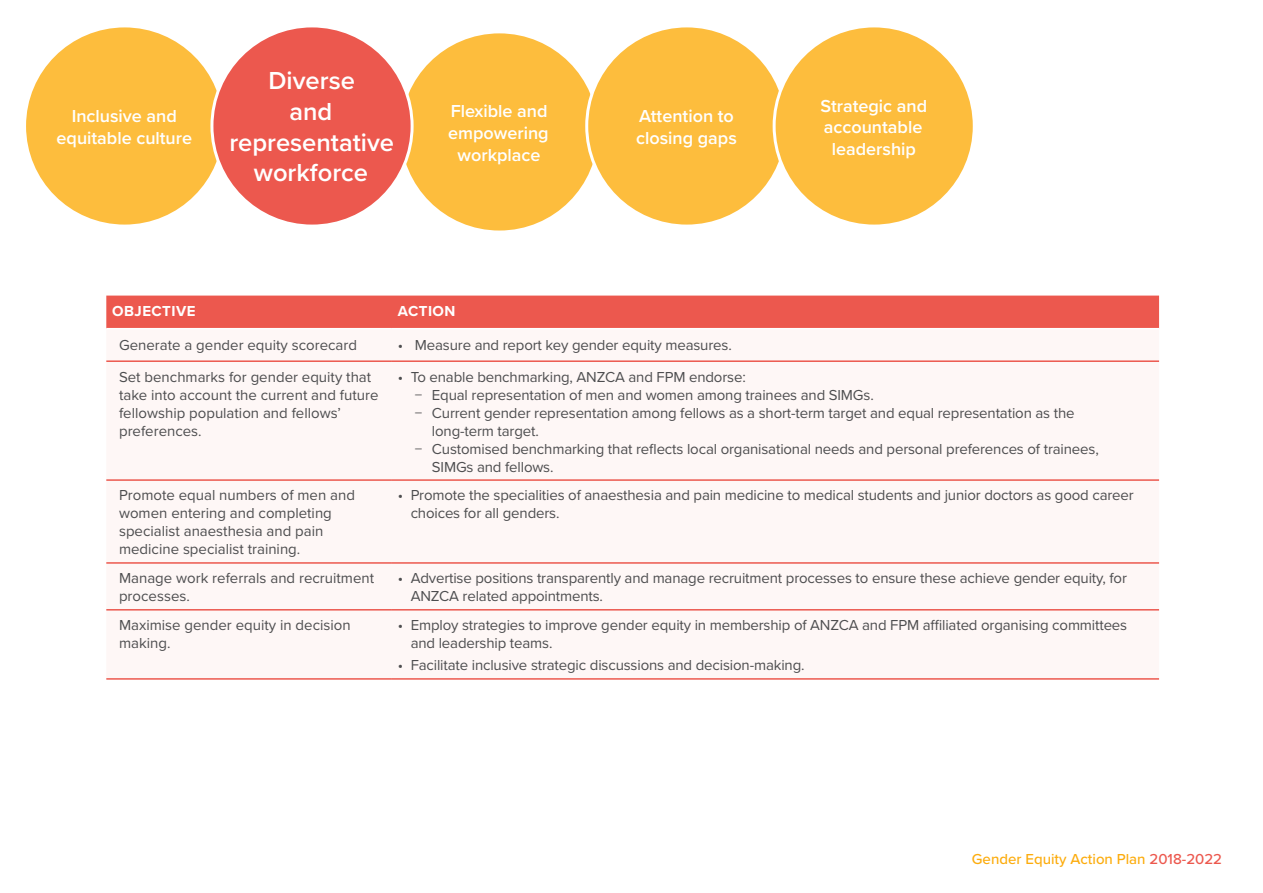
<style>
.page{position:relative;width:1263px;height:893px;background:#fff}
.page>*{position:absolute;margin:0;border:0;box-sizing:border-box;transform-origin:0 0}
.t1{font:600 25.5px/30.6px "Proxima Nova";color:#fff;text-align:center}
.t2{font:600 18px/21.6px "Proxima Nova";color:#fff;text-align:center}
.t3{font:15px/18px "Proxima Nova";letter-spacing:-.01em;color:#4d4d4f}
.t4{font:500 15px "Proxima Nova";color:#fcac0d}
.t5{font:700 15px "Proxima Nova";letter-spacing:.03em;color:#fff}
.s1{color:#ec584e}
</style>
<div class="page">
<div style="left:399px;top:32px;width:200px;height:200px;background:#fdbd3d;border-radius:50%"></div>
<div style="left:587px;top:26px;width:200px;height:200px;background:#fdbd3d;border-radius:50%"></div>
<div style="left:774px;top:26px;width:200px;height:200px;background:#fdbd3d;border-radius:50%"></div>
<div style="left:106px;top:296px;width:1053px;height:32px;background:#ec584e"></div>
<hr style="left:106px;top:360px;width:286px;height:2px;background:#ec584e">
<hr style="left:392px;top:360px;width:767px;height:2px;background:#ec584e">
<hr style="left:106px;top:479px;width:286px;height:2px;background:#ec584e">
<hr style="left:392px;top:479px;width:767px;height:2px;background:#ec584e">
<hr style="left:106px;top:562px;width:286px;height:2px;background:#ec584e">
<hr style="left:392px;top:562px;width:767px;height:2px;background:#ec584e">
<hr style="left:106px;top:609px;width:286px;height:2px;background:#ec584e">
<hr style="left:392px;top:609px;width:767px;height:2px;background:#ec584e">
<hr style="left:106px;top:678px;width:286px;height:2px;background:#ec584e">
<hr style="left:392px;top:678px;width:767px;height:2px;background:#ec584e">
<div style="left:25px;top:26px;width:200px;height:200px;background:#fdbd3d;border-radius:50%"></div>
<div style="left:212px;top:26px;width:200px;height:200px;background:#ec584e;border-radius:50%"></div>
<p class="t2" style="left:57px;top:105px;width:137px">Inclusive and equitable culture</p>
<h1 class="t1" style="left:229px;top:65px;width:166px">Diverse<br>and representative workforce</h1>
<p class="t2" style="left:448px;top:100px;width:102px">Flexible and empowering workplace</p>
<p class="t2" style="left:636px;top:105px;width:102px;text-align:left">Attention to closing gaps</p>
<p class="t2" style="left:821px;top:94px;width:108px">Strategic and accountable leadership</p>
<p class="t5" style="left:112px;top:300px;width:85px">OBJECTIVE</p>
<p class="t5" style="left:398px;top:300px;width:59px">ACTION</p>
<p class="t3" style="left:119px;top:335px;width:240px">Generate a gender equity scorecard</p>
<p class="t3" style="left:398px;top:335px;width:335px">• Measure and report key gender equity measures.</p>
<p class="t3" style="left:119px;top:367px;width:261px">Set benchmarks for gender equity that take into account the current and future fellowship population and fellows’ preferences.</p>
<p class="t3" style="left:398px;top:367px;width:349px">• To enable benchmarking, ANZCA and FPM endorse:</p>
<p class="t3" style="left:415px;top:385px;width:460px">− Equal representation of men and women among trainees and SIMGs.</p>
<p class="t3" style="left:415px;top:403px;width:661px">− Current gender representation among fellows as a short-term target and equal representation as the</p>
<p class="t3" style="left:432px;top:421px;width:108px">long-term target.</p>
<p class="t3" style="left:415px;top:439px;width:685px">− Customised benchmarking that reflects local organisational needs and personal preferences of trainees,</p>
<p class="t3" style="left:432px;top:457px;width:123px">SIMGs and fellows.</p>
<p class="t3" style="left:119px;top:486px;width:237px">Promote equal numbers of men and women entering and completing specialist anaesthesia and pain medicine specialist training.</p>
<p class="t3" style="left:411px;top:486px;width:725px;text-indent:-13px">• Promote the specialities of anaesthesia and pain medicine to medical students and junior doctors as good career choices for all genders.</p>
<p class="t3" style="left:119px;top:569px;width:257px">Manage work referrals and recruitment processes.</p>
<p class="t3" style="left:411px;top:569px;width:718px;text-indent:-13px">• Advertise positions transparently and manage recruitment processes to ensure these achieve gender equity, for<br>ANZCA related appointments.</p>
<p class="t3" style="left:119px;top:615px;width:233px">Maximise gender equity in decision making.</p>
<p class="t3" style="left:411px;top:615px;width:718px;text-indent:-13px">• Employ strategies to improve gender equity in membership of ANZCA and FPM affiliated organising committees and leadership teams.</p>
<p class="t3" style="left:398px;top:656px;width:408px">• Facilitate inclusive strategic discussions and decision-making.</p>
<p class="t4" style="left:972px;top:848px;width:252px">Gender Equity Action Plan <span class="s1">2018-2022</span></p>
</div>
